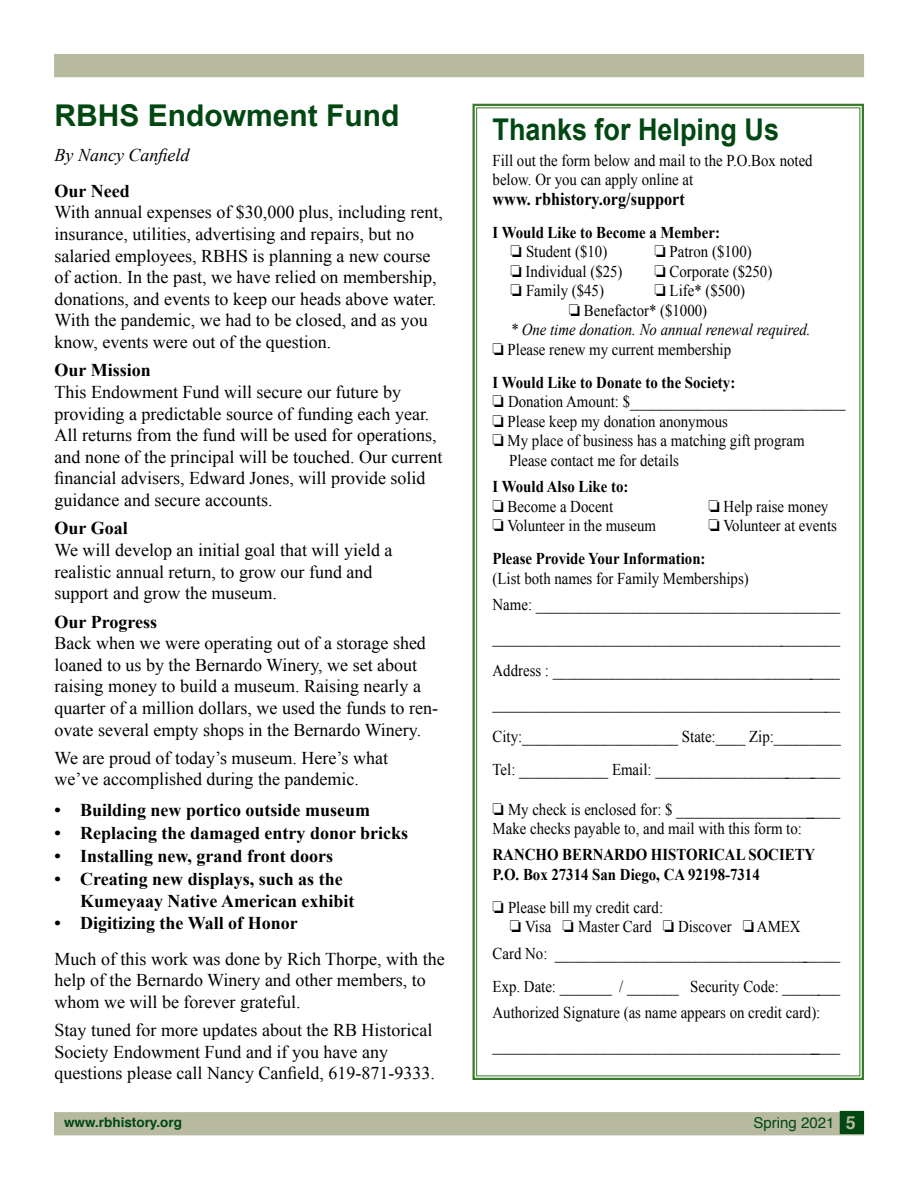
<style>
.page{position:relative;width:918px;height:1188px;background:#fff}
.page>*{position:absolute;margin:0;border:0;box-sizing:border-box;transform-origin:0 0}
.t1{font:700 30px "Arial";color:#004712;scale:.9 1}
.t2{font:700 30px "Arial";color:#004712}
.t3{font:18px/21.6px "Times New Roman";color:#000}
.t4{font:700 18px/21.6px "Times New Roman";color:#000}
.t5{font:700 18px "Times New Roman";color:#000;scale:.9 1}
.t6{font:italic 18px "Times New Roman";color:#000}
.t7{font:16.5px/33px "Times New Roman";color:#000;scale:.9 1}
.t8{font:700 16.5px/19.5px "Times New Roman";color:#000;scale:.9 1}
.t9{font:italic 16.5px "Times New Roman";color:#000;scale:.9 1}
.t10{font:15px "Helvetica";color:#004712}
.t11{font:700 13.5px "Helvetica";color:#004712}
.s1{font-weight:400}
.s2{font-weight:700;font-size:18px;color:#b7ba9f}
</style>
<div class="page">
<div style="left:54px;top:1112px;width:810px;height:23px;background:#b7ba9f"></div>
<div style="left:840px;top:1111px;width:24px;height:23px;background:#004712"></div>
<div style="left:54px;top:54px;width:810px;height:23px;background:#b7ba9f"></div>
<svg style="left:472px;top:103px;width:392px;height:977px"></svg>
<h1 class="t2" style="left:55px;top:95px;width:347px">RBHS Endowment Fund</h1>
<p class="t6" style="left:55px;top:143px;width:136px">By Nancy Canfield</p>
<p class="t4" style="left:55px;top:180px;width:77px">Our Need</p>
<p class="t3" style="left:55px;top:201px;width:390px">With annual expenses of $30,000 plus, including rent, insurance, utilities, advertising and repairs, but no salaried employees, RBHS is planning a new course of action. In the past, we have relied on membership, donations, and events to keep our heads above water.<br>With the pandemic, we had to be closed, and as you know, events were out of the question.</p>
<p class="t4" style="left:55px;top:359px;width:98px">Our Mission</p>
<p class="t3" style="left:55px;top:381px;width:389px">This Endowment Fund will secure our future by providing a predictable source of funding each year.<br>All returns from the fund will be used for operations, and none of the principal will be touched. Our current financial advisers, Edward Jones, will provide solid guidance and secure accounts.</p>
<p class="t4" style="left:55px;top:517px;width:75px">Our Goal</p>
<p class="t3" style="left:55px;top:539px;width:340px">We will develop an initial goal that will yield a realistic annual return, to grow our fund and support and grow the museum.</p>
<p class="t4" style="left:55px;top:610px;width:104px">Our Progress</p>
<p class="t3" style="left:55px;top:632px;width:385px">Back when we were operating out of a storage shed loaned to us by the Bernardo Winery, we set about raising money to build a museum. Raising nearly a quarter of a million dollars, we used the funds to ren&shy;ovate several empty shops in the Bernardo Winery.</p>
<p class="t3" style="left:55px;top:747px;width:335px">We are proud of today’s museum. Here’s what we’ve accomplished during the pandemic.</p>
<p class="t4" style="left:55px;top:799px;width:317px">• Building new portico outside museum</p>
<p class="t4" style="left:55px;top:822px;width:355px">• Replacing the damaged entry donor bricks</p>
<p class="t4" style="left:55px;top:845px;width:280px">• Installing new, grand front doors</p>
<p class="t4" style="left:80px;top:868px;width:276px;text-indent:-26px">• Creating new displays, such as the<br>Kumeyaay Native American exhibit</p>
<p class="t4" style="left:55px;top:912px;width:245px">• Digitizing the Wall of Honor</p>
<p class="t3" style="left:55px;top:947px;width:392px">Much of this work was done by Rich Thorpe, with the help of the Bernardo Winery and other members, to whom we will be forever grateful.</p>
<p class="t3" style="left:55px;top:1019px;width:382px">Stay tuned for more updates about the RB Historical<br>Society Endowment Fund and if you have any questions please call Nancy Canfield, 619-871-9333.</p>
<h1 class="t1" style="left:493px;top:109px;width:320px">Thanks for Helping Us</h1>
<p class="t7" style="left:493px;top:150px;width:357px;line-height:19.5px">Fill out the form below and mail to the P.O.Box noted below. Or you can apply online at</p>
<p class="t5" style="left:493px;top:187px;width:215px">www. rbhistory.org/support</p>
<p class="t8" style="left:511px;top:222px;width:234px;text-indent:-18px">I Would Like to Become a Member: ❏ <span class="s1">Student ($10)</span></p>
<p class="t7" style="left:655px;top:235px;width:109px">❏ Patron ($100)</p>
<p class="t7" style="left:511px;top:255px;width:126px">❏ Individual ($25)</p>
<p class="t7" style="left:655px;top:255px;width:132px">❏ Corporate ($250)</p>
<p class="t7" style="left:511px;top:274px;width:105px">❏ Family ($45)</p>
<p class="t7" style="left:655px;top:274px;width:102px">❏ Life* ($500)</p>
<p class="t7" style="left:569px;top:294px;width:155px">❏ Benefactor* ($1000)</p>
<p class="t9" style="left:511px;top:319px;width:335px">* One time donation. No annual renewal required.</p>
<p class="t7" style="left:493px;top:333px;width:267px">❏ Please renew my current membership</p>
<p class="t8" style="left:493px;top:372px;width:271px">I Would Like to Donate to the Society:</p>
<p class="t7" style="left:493px;top:385px;width:394px">❏ Donation Amount: $_____________________________</p>
<p class="t7" style="left:493px;top:405px;width:263px">❏ Please keep my donation anonymous</p>
<p class="t7" style="left:493px;top:424px;width:348px">❏ My place of business has a matching gift program</p>
<p class="t7" style="left:509px;top:444px;width:190px">Please contact me for details</p>
<p class="t8" style="left:493px;top:477px;width:152px">I Would Also Like to: ❏ <span class="s1">Become a Docent</span></p>
<p class="t7" style="left:709px;top:489px;width:135px">❏ Help raise money</p>
<p class="t7" style="left:493px;top:509px;width:183px">❏ Volunteer in the museum</p>
<p class="t7" style="left:709px;top:509px;width:144px">❏ Volunteer at events</p>
<p class="t8" style="left:493px;top:549px;width:238px">Please Provide Your Information:</p>
<p class="t7" style="left:493px;top:565px;width:388px;line-height:26.2px">(List both names for Family Memberships)<br>Name: _________________________________________</p>
<p class="t7" style="left:493px;top:621px;width:388px;text-align:justify">_______________________________________________ Address : _______________________________________ _______________________________________________ City:_____________________ State:____ Zip:_________ Tel: ____________ Email: __________________________</p>
<p class="t7" style="left:493px;top:799px;width:388px;line-height:19.5px">❏ My check is enclosed for: $ _______________________<br>Make checks payable to, and mail with this form to:</p>
<p class="t8" style="left:493px;top:845px;width:360px">RANCHO BERNARDO HISTORICAL SOCIETY<br>P.O. Box 27314 San Diego, CA 92198-7314</p>
<p class="t7" style="left:510px;top:897px;width:325px;line-height:19.5px;text-indent:-17px">❏ Please bill my credit card:<br>❏ Visa ❏ Master Card ❏ Discover ❏ AMEX</p>
<p class="t7" style="left:493px;top:936px;width:388px">Card No: _______________________________________<br>Exp. Date: _______ / _______ Security Code: ________</p>
<p class="t7" style="left:493px;top:996px;width:388px">Authorized Signature (as name appears on credit card): ________________________________________________</p>
<p class="t11" style="left:64px;top:1111px;width:119px">www.rbhistory.org</p>
<p class="t10" style="left:753px;top:1111px;width:104px">Spring 2021 <span class="s2">5</span></p>
</div>
